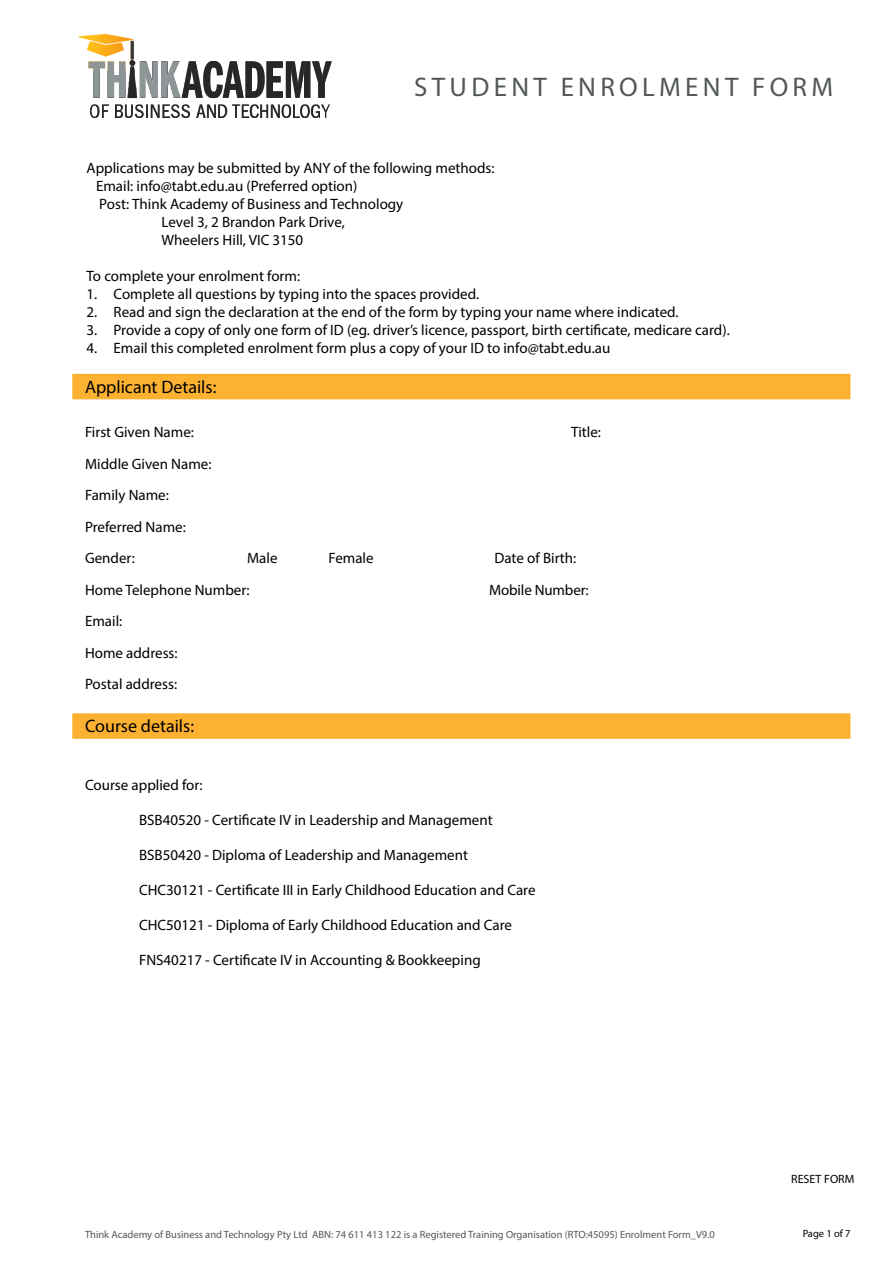
<style>
.page{position:relative;width:893px;height:1263px;background:#fff}
.page>*{position:absolute;margin:0;border:0;box-sizing:border-box;transform-origin:0 0}
.t1{font:27px "Myriad Pro";letter-spacing:.16em;color:#52575a}
.t2{font:18px "Myriad Pro";color:#000}
.t3{font:15px/31.5px "Myriad Pro";color:#000}
.t4{font:12px "Myriad Pro";color:#000}
.t5{font:10.5px "Myriad Pro";color:#52575a}
.t6{font:10.5px "Myriad Pro";color:#000}
</style>
<div class="page">
<img style="left:79px;top:34px;width:253px;height:83px">
<div style="left:72px;top:374px;width:778px;height:25px;background:#fcb131"></div>
<div style="left:72px;top:713px;width:778px;height:26px;background:#fcb131"></div>
<h1 class="t1" style="left:414px;top:70px;width:420px">STUDENT ENROLMENT FORM</h1>
<p class="t3" style="left:87px;top:152px;width:409px">Applications may be submitted by ANY of the following methods:</p>
<p class="t3" style="left:96px;top:170px;width:263px">Email: info@tabt.edu.au (Preferred option)</p>
<p class="t3" style="left:99px;top:188px;width:306px">Post: Think Academy of Business and Technology</p>
<p class="t3" style="left:162px;top:206px;width:185px">Level 3, 2 Brandon Park Drive,</p>
<p class="t3" style="left:162px;top:224px;width:143px">Wheelers Hill, VIC 3150</p>
<p class="t3" style="left:87px;top:260px;width:215px">To complete your enrolment form:</p>
<p class="t3" style="left:87px;top:278px;width:394px">1. Complete all questions by typing into the spaces provided.</p>
<p class="t3" style="left:87px;top:296px;width:594px">2. Read and sign the declaration at the end of the form by typing your name where indicated.</p>
<p class="t3" style="left:87px;top:314px;width:645px">3. Provide a copy of only one form of ID (eg. driver’s licence, passport, birth certificate, medicare card).</p>
<p class="t3" style="left:87px;top:332px;width:525px">4. Email this completed enrolment form plus a copy of your ID to info@tabt.edu.au</p>
<p class="t2" style="left:85px;top:376px;width:133px">Applicant Details:</p>
<p class="t3" style="left:85px;top:416px;width:110px">First Given Name:</p>
<p class="t3" style="left:571px;top:416px;width:31px">Title:</p>
<p class="t3" style="left:85px;top:448px;width:128px">Middle Given Name:<br>Family Name:<br>Preferred Name:<br>Gender:</p>
<p class="t3" style="left:247px;top:542px;width:32px">Male</p>
<p class="t3" style="left:328px;top:542px;width:47px">Female</p>
<p class="t3" style="left:494px;top:542px;width:83px">Date of Birth:</p>
<p class="t3" style="left:85px;top:574px;width:166px">Home Telephone Number:</p>
<p class="t3" style="left:489px;top:574px;width:101px">Mobile Number:</p>
<p class="t3" style="left:85px;top:605px;width:94px">Email:<br>Home address:<br>Postal address:</p>
<p class="t2" style="left:85px;top:715px;width:111px">Course details:</p>
<p class="t3" style="left:85px;top:769px;width:119px">Course applied for:</p>
<p class="t3" style="left:139px;top:804px;width:355px">BSB40520 - Certificate IV in Leadership and Management</p>
<p class="t3" style="left:139px;top:839px;width:330px">BSB50420 - Diploma of Leadership and Management</p>
<p class="t3" style="left:139px;top:874px;width:398px">CHC30121 - Certificate III in Early Childhood Education and Care</p>
<p class="t3" style="left:139px;top:909px;width:374px">CHC50121 - Diploma of Early Childhood Education and Care</p>
<p class="t3" style="left:139px;top:944px;width:343px">FNS40217 - Certificate IV in Accounting &amp; Bookkeeping</p>
<p class="t5" style="left:85px;top:1228px;width:631px">Think Academy of Business and Technology Pty Ltd ABN: 74 611 413 122 is a Registered Training Organisation (RTO:45095) Enrolment Form_V9.0</p>
<p class="t4" style="left:791px;top:1171px;width:65px">RESET FORM</p>
<p class="t6" style="left:803px;top:1227px;width:49px">Page 1 of 7</p>
</div>
